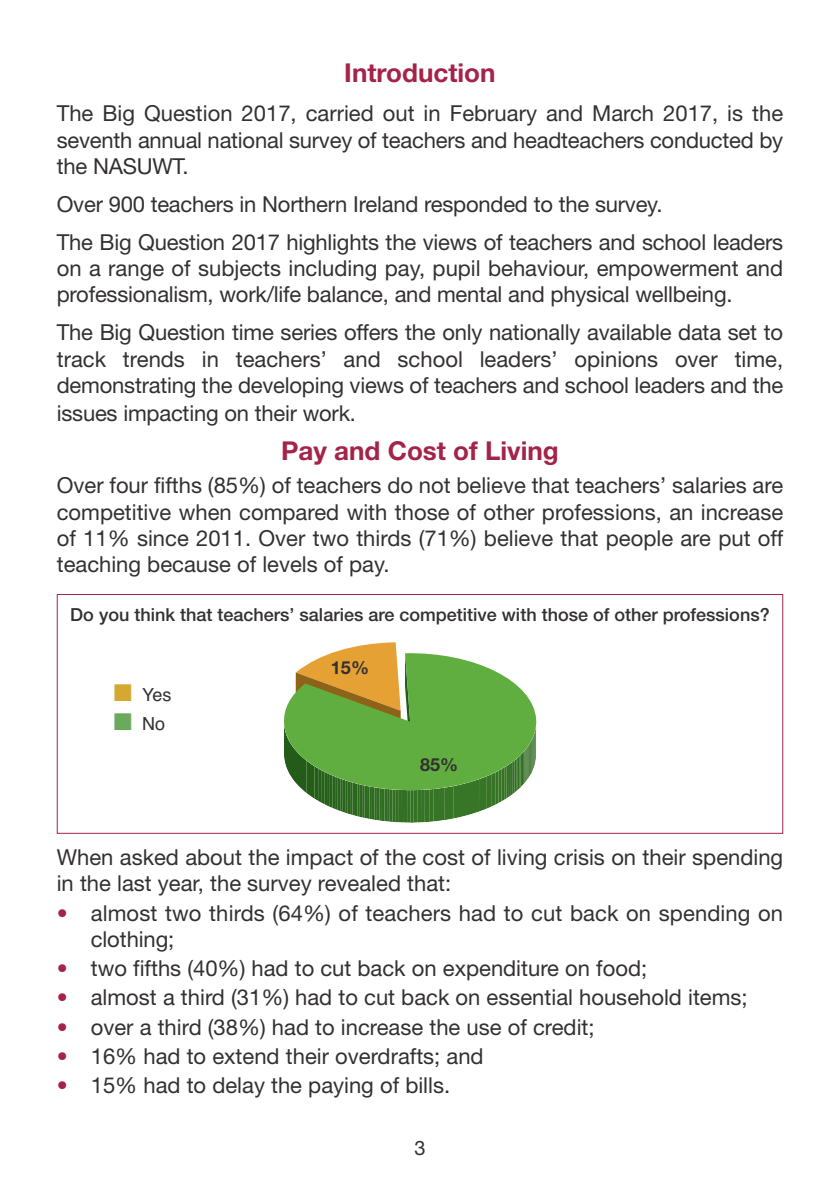
<style>
.page{position:relative;width:840px;height:1191px;background:#fff}
.page>*{position:absolute;margin:0;border:0;box-sizing:border-box;transform-origin:0 0}
.t1{font:700 26px "Helvetica Neue";color:#a42349}
.t2{font:22px/26.4px "Helvetica Neue";color:#343032}
.t3{font:20px "Helvetica Neue";color:#343032}
.t4{font:500 18px "Helvetica Neue";color:#343032}
.t5{font:18px "Helvetica";color:#343032}
.t6{font:700 18px "Helvetica Neue";color:#343032}
.s1{color:#d5a832}
.s2{color:#6ba95d}
.s3{color:#a42349}
</style>
<div class="page">
<div style="left:57px;top:594px;width:725px;height:240px;border:1px solid #a42349"></div>
<svg style="left:284px;top:642px;width:253px;height:180px"></svg>
<p class="t1" style="left:344px;top:64px;width:153px">Introduction</p>
<p class="t2" style="left:57px;top:103px;width:727px;text-align:justify">The Big Question 2017, carried out in February and March 2017, is the seventh annual national survey of teachers and headteachers conducted by the NASUWT.</p>
<p class="t2" style="left:57px;top:187px;width:727px;line-height:37.8px">Over 900 teachers in Northern Ireland responded to the survey.<br>The Big Question 2017 highlights the views of teachers and school leaders</p>
<p class="t2" style="left:57px;top:257px;width:727px">on a range of subjects including pay, pupil behaviour, empowerment and professionalism, work/life balance, and mental and physical wellbeing.</p>
<p class="t2" style="left:57px;top:321px;width:727px;text-align:justify">The Big Question time series offers the only nationally available data set to track trends in teachers’ and school leaders’ opinions over time, demonstrating the developing views of teachers and school leaders and the issues impacting on their work.</p>
<p class="t1" style="left:281px;top:441px;width:279px">Pay and Cost of Living</p>
<p class="t2" style="left:57px;top:474px;width:727px;text-align:justify">Over four fifths (85%) of teachers do not believe that teachers’ salaries are competitive when compared with those of other professions, an increase of 11% since 2011. Over two thirds (71%) believe that people are put off teaching because of levels of pay.</p>
<p class="t4" style="left:70px;top:608px;width:700px">Do you think that teachers’ salaries are competitive with those of other professions?</p>
<p class="t5" style="left:114px;top:688px;width:59px"><span class="s1">■</span> Yes</p>
<p class="t5" style="left:114px;top:717px;width:53px"><span class="s2">■</span> No</p>
<p class="t6" style="left:331px;top:661px;width:40px">15%</p>
<p class="t6" style="left:420px;top:758px;width:40px">85%</p>
<p class="t2" style="left:57px;top:846px;width:727px">When asked about the impact of the cost of living crisis on their spending in the last year, the survey revealed that:</p>
<p class="t2" style="left:91px;top:901px;width:693px;text-indent:-34px"><span class="s3">•</span> almost two thirds (64%) of teachers had to cut back on spending on clothing;</p>
<p class="t2" style="left:57px;top:957px;width:591px"><span class="s3">•</span> two fifths (40%) had to cut back on expenditure on food;</p>
<p class="t2" style="left:57px;top:986px;width:692px"><span class="s3">•</span> almost a third (31%) had to cut back on essential household items;</p>
<p class="t2" style="left:57px;top:1016px;width:539px"><span class="s3">•</span> over a third (38%) had to increase the use of credit;</p>
<p class="t2" style="left:57px;top:1045px;width:428px"><span class="s3">•</span> 16% had to extend their overdrafts; and</p>
<p class="t2" style="left:57px;top:1074px;width:395px"><span class="s3">•</span> 15% had to delay the paying of bills.</p>
<p class="t3" style="left:414px;top:1140px;width:13px">3</p>
</div>
